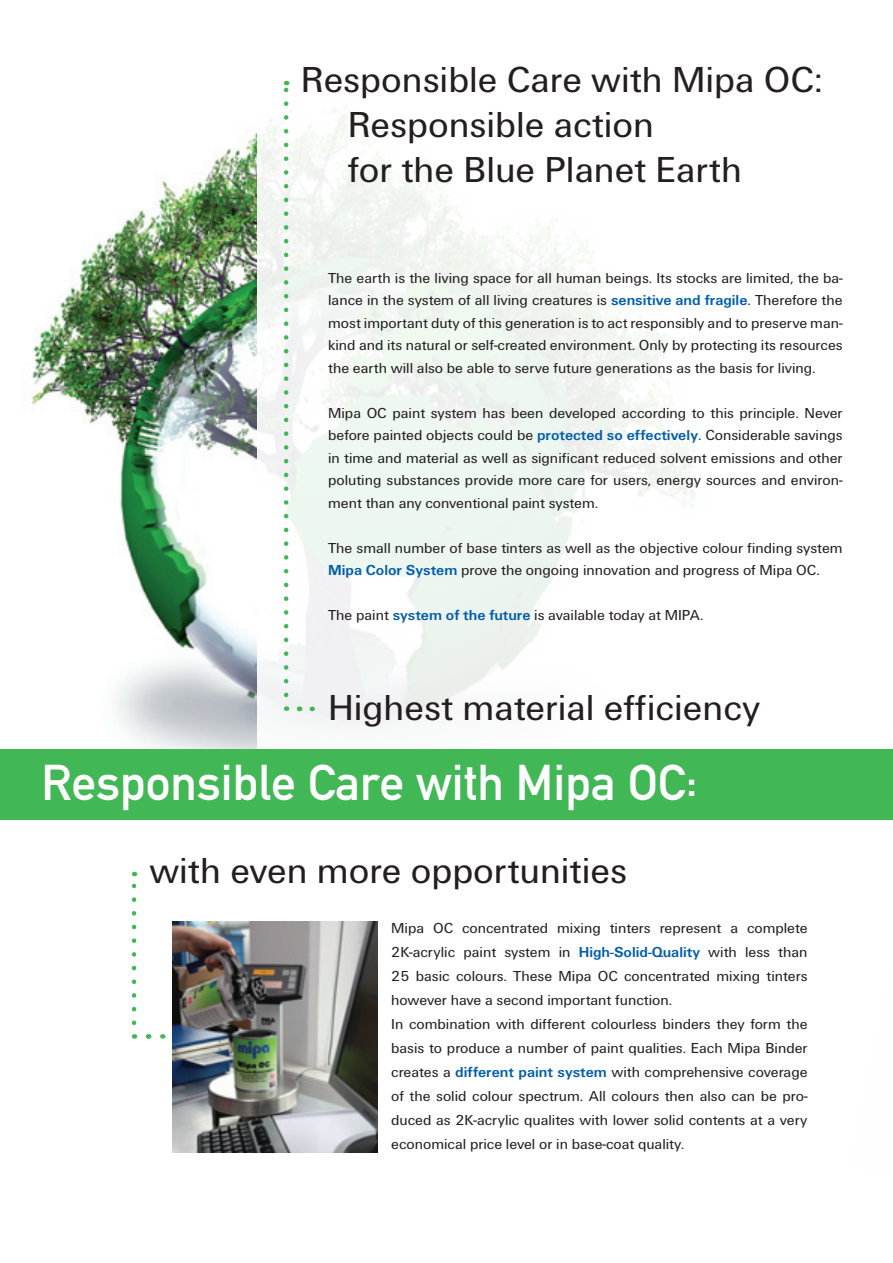
<style>
.page{position:relative;width:893px;height:1263px;background:#fff}
.page>*{position:absolute;margin:0;border:0;box-sizing:border-box;transform-origin:0 0}
.t1{font:49.5px "DIN Mittelschrift";color:#fff}
.t2{font:37.5px/45px "Unitus T";color:#231f20}
.t3{font:15px/22.5px "Unitus T";color:#231f20;text-align:justify}
.s1{font-weight:700;color:#015dac}
</style>
<div class="page">
<img style="left:31px;top:131px;width:226px;height:618px">
<div style="left:257px;top:0;width:636px;height:749px;background:linear-gradient(to right,#f3f7f3,#fff)"></div>
<svg style="left:284px;top:81px;width:4px;height:614px"></svg>
<svg style="left:299px;top:707px;width:6px;height:4px"></svg>
<div style="left:0;top:749px;width:893px;height:71px;background:#42b756"></div>
<svg style="left:132px;top:872px;width:4px;height:151px"></svg>
<svg style="left:148px;top:1034px;width:4px;height:5px"></svg>
<img style="left:173px;top:921px;width:204px;height:231px">
<h2 class="t2" style="left:348px;top:57px;width:477px;text-indent:-47px">Responsible Care with Mipa OC:<br>Responsible action<br>for the Blue Planet Earth</h2>
<p class="t3" style="left:328px;top:266px;width:516px">The earth is the living space for all human beings. Its stocks are limited, the ba&shy;lance in the system of all living creatures is <span class="s1">sensitive and fragile</span>. Therefore the most important duty of this generation is to act responsibly and to preserve man&shy;kind and its natural or self-created environment. Only by protecting its resources the earth will also be able to serve future generations as the basis for living.</p>
<p class="t3" style="left:328px;top:401px;width:516px">Mipa OC paint system has been developed according to this principle. Never before painted objects could be <span class="s1">protected so effectively</span>. Considerable savings in time and material as well as significant reduced solvent emissions and other poluting substances provide more care for users, energy sources and environ&shy;ment than any conventional paint system.</p>
<p class="t3" style="left:328px;top:536px;width:516px">The small number of base tinters as well as the objective colour finding system<br><span class="s1">Mipa Color System</span> prove the ongoing innovation and progress of Mipa OC.</p>
<p class="t3" style="left:328px;top:604px;width:377px">The paint <span class="s1">system of the future</span> is available today at MIPA.</p>
<h2 class="t2" style="left:328px;top:684px;width:433px">Highest material efficiency</h2>
<h1 class="t1" style="left:41px;top:754px;width:658px">Responsible Care with Mipa OC:</h1>
<h2 class="t2" style="left:150px;top:848px;width:479px">with even more opportunities</h2>
<p class="t3" style="left:391px;top:916px;width:418px;line-height:24px;text-align:left">Mipa OC concentrated mixing tinters represent a complete 2K-acrylic paint system in <span class="s1">High-Solid-Quality</span> with less than 25 basic colours. These Mipa OC concentrated mixing tinters however have a second important function.<br>In combination with different colourless binders they form the basis to produce a number of paint qualities. Each Mipa Binder creates a <span class="s1">different paint system</span> with comprehensive coverage of the solid colour spectrum. All colours then also can be pro&shy;duced as 2K-acrylic qualites with lower solid contents at a very economical price level or in base-coat quality.</p>
</div>
